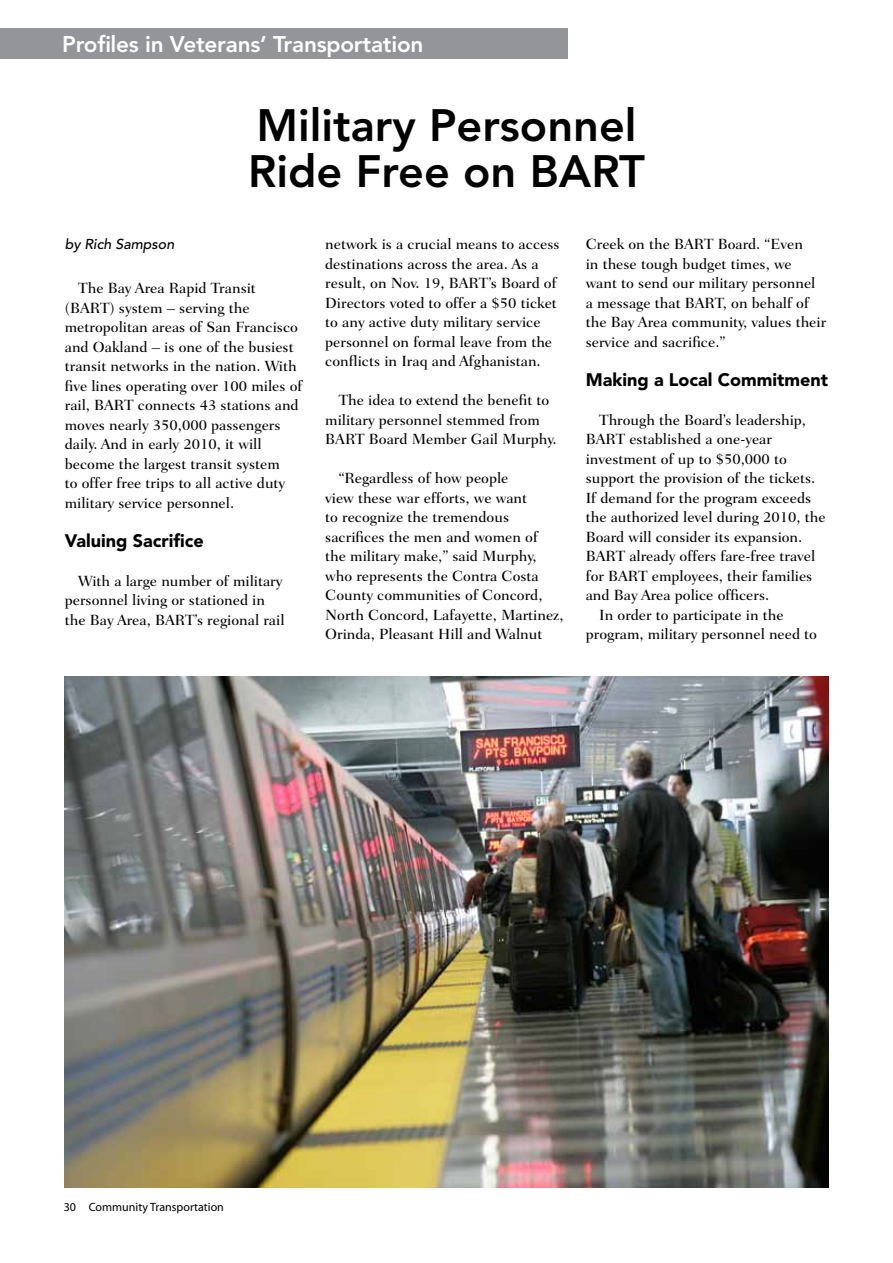
<style>
.page{position:relative;width:893px;height:1263px;background:#fff}
.page>*{position:absolute;margin:0;border:0;box-sizing:border-box;transform-origin:0 0}
.t1{font:800 45px/46.5px "Avenir";color:#000}
.t2{font:800 22.5px "Avenir";letter-spacing:-.01em;color:#fff}
.t3{font:900 18px "Avenir";color:#000}
.t4{font:500 15px/19.5px "Fairfield LH";color:#000}
.t5{font:italic 500 14.25px "Avenir";color:#000}
.t6{font:12px "Myriad";color:#000}
</style>
<div class="page">
<div style="left:0;top:29px;width:567px;height:30px;background:#939598"></div>
<img style="left:65px;top:676px;width:763px;height:511px">
<h2 class="t2" style="left:62px;top:31px;width:363px">Profiles in Veterans’ Transportation</h2>
<h1 class="t1" style="left:248px;top:102px;width:398px">Military Personnel<br>Ride Free on BART</h1>
<p class="t5" style="left:65px;top:236px;width:111px">by Rich Sampson</p>
<p class="t4" style="left:65px;top:279px;width:239px;text-indent:14px">The Bay Area Rapid Transit (BART) system – serving the metropolitan areas of San Francisco and Oakland – is one of the busiest transit networks in the nation. With five lines operating over 100 miles of rail, BART connects 43 stations and moves nearly 350,000 passengers daily. And in early 2010, it will become the largest transit system<br>to offer free trips to all active duty military service personnel.</p>
<p class="t3" style="left:65px;top:530px;width:141px">Valuing Sacrifice</p>
<p class="t4" style="left:65px;top:571px;width:221px;text-indent:14px">With a large number of military personnel living or stationed in the Bay Area, BART’s regional rail</p>
<p class="t4" style="left:325px;top:234px;width:236px">network is a crucial means to access destinations across the area. As a result, on Nov. 19, BART’s Board of Directors voted to offer a $50 ticket to any active duty military service personnel on formal leave from the conflicts in Iraq and Afghanistan.</p>
<p class="t4" style="left:325px;top:390px;width:233px;text-indent:14px">The idea to extend the benefit to military personnel stemmed from<br>BART Board Member Gail Murphy.</p>
<p class="t4" style="left:325px;top:468px;width:240px;text-indent:14px">“Regardless of how people<br>view these war efforts, we want<br>to recognize the tremendous sacrifices the men and women of<br>the military make,” said Murphy, who represents the Contra Costa<br>County communities of Concord,<br>North Concord, Lafayette, Martinez,<br>Orinda, Pleasant Hill and Walnut</p>
<p class="t4" style="left:586px;top:234px;width:242px">Creek on the BART Board. “Even<br>in these tough budget times, we want to send our military personnel a message that BART, on behalf of the Bay Area community, values their service and sacrifice.”</p>
<p class="t3" style="left:586px;top:368px;width:244px">Making a Local Commitment</p>
<p class="t4" style="left:599px;top:410px;width:208px">Through the Board’s leadership,</p>
<p class="t4" style="left:586px;top:429px;width:188px">BART established a one-year</p>
<p class="t4" style="left:586px;top:449px;width:203px">investment of up to $50,000 to</p>
<p class="t4" style="left:586px;top:468px;width:231px">support the provision of the tickets.</p>
<p class="t4" style="left:586px;top:488px;width:227px">If demand for the program exceeds</p>
<p class="t4" style="left:586px;top:507px;width:241px">the authorized level during 2010, the</p>
<p class="t4" style="left:586px;top:527px;width:218px">Board will consider its expansion.</p>
<p class="t4" style="left:586px;top:546px;width:231px">BART already offers fare-free travel</p>
<p class="t4" style="left:586px;top:566px;width:228px">for BART employees, their families</p>
<p class="t4" style="left:586px;top:585px;width:185px">and Bay Area police officers.</p>
<p class="t4" style="left:599px;top:605px;width:186px">In order to participate in the</p>
<p class="t4" style="left:586px;top:624px;width:233px">program, military personnel need to</p>
<p class="t6" style="left:64px;top:1201px;width:162px">30 Community Transportation</p>
</div>
